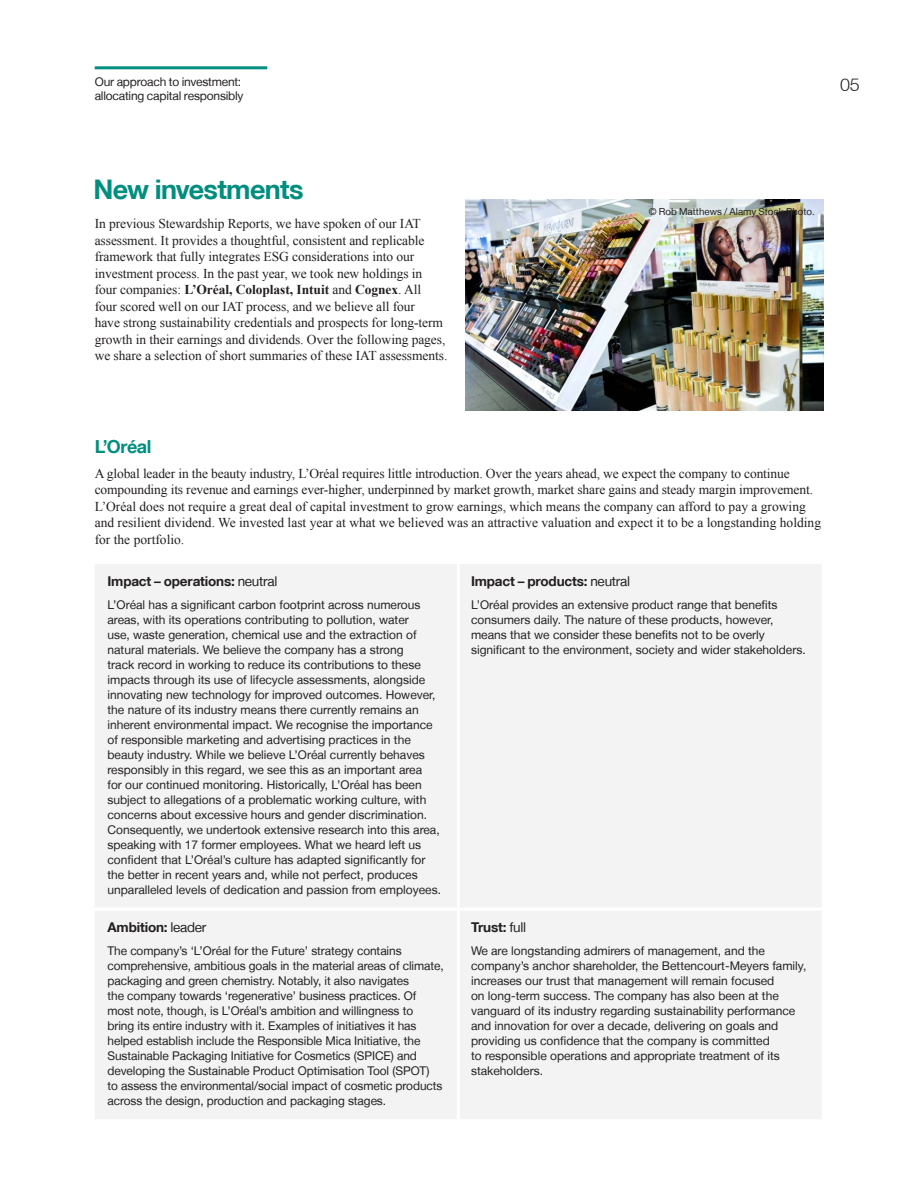
<style>
.page{position:relative;width:918px;height:1188px;background:#fff}
.page>*{position:absolute;margin:0;border:0;box-sizing:border-box;transform-origin:0 0}
.t1{font:700 27px "Helvetica Neue LT";letter-spacing:-.025em;color:#008e7f}
.t2{font:700 18px "Helvetica Neue LT";letter-spacing:-.025em;color:#008e7f}
.t3{font:300 18px "Helvetica Neue LT";color:#231f20}
.t4{font:13.5px/16.5px "Times New Roman";letter-spacing:-.005em;color:#231f20}
.t5{font:700 13.5px "Helvetica Neue LT";letter-spacing:-.01em;color:#231f20}
.t6{font:12px/15px "Helvetica Neue LT";color:#231f20}
.t7{font:9.75px "Helvetica Neue LT";color:#231f20}
.s1{font-weight:700}
.s2{font-weight:400}
</style>
<div class="page">
<hr style="left:95px;top:66px;width:172px;height:3px;background:#008e7f">
<div style="left:95px;top:564px;width:727px;height:555px;background:#f2f3f2"></div>
<hr style="left:457px;top:564px;width:3px;height:344px;background:#fff">
<hr style="left:95px;top:908px;width:363px;height:3px;background:#fff">
<hr style="left:458px;top:908px;width:364px;height:3px;background:#fff">
<hr style="left:457px;top:911px;width:3px;height:208px;background:#fff">
<img style="left:465px;top:199px;width:358px;height:211px">
<p class="t6" style="left:95px;top:75px;width:150px;line-height:13.5px">Our approach to investment: allocating capital responsibly</p>
<h1 class="t1" style="left:93px;top:173px;width:212px">New investments</h1>
<p class="t4" style="left:95px;top:215px;width:354px">In previous Stewardship Reports, we have spoken of our IAT assessment. It provides a thoughtful, consistent and replicable framework that fully integrates ESG considerations into our investment process. In the past year, we took new holdings in four companies: <span class="s1">L’Oréal, Coloplast, Intuit</span> and <span class="s1">Cognex</span>. All<br>four scored well on our IAT process, and we believe all four<br>have strong sustainability credentials and prospects for long-term growth in their earnings and dividends. Over the following pages, we share a selection of short summaries of these IAT assessments.</p>
<h2 class="t3" style="left:840px;top:73px;width:21px">05</h2>
<p class="t7" style="left:649px;top:205px;width:167px">© Rob Matthews / Alamy Stock Photo.</p>
<h2 class="t2" style="left:95px;top:435px;width:58px">L’Oréal</h2>
<p class="t4" style="left:95px;top:465px;width:728px">A global leader in the beauty industry, L’Oréal requires little introduction. Over the years ahead, we expect the company to continue compounding its revenue and earnings ever-higher, underpinned by market growth, market share gains and steady margin improvement.<br>L’Oréal does not require a great deal of capital investment to grow earnings, which means the company can afford to pay a growing and resilient dividend. We invested last year at what we believed was an attractive valuation and expect it to be a longstanding holding for the portfolio.</p>
<p class="t5" style="left:107px;top:573px;width:171px">Impact – operations: <span class="s2">neutral</span></p>
<p class="t6" style="left:107px;top:597px;width:335px">L’Oréal has a significant carbon footprint across numerous areas, with its operations contributing to pollution, water<br>use, waste generation, chemical use and the extraction of natural materials. We believe the company has a strong<br>track record in working to reduce its contributions to these impacts through its use of lifecycle assessments, alongside innovating new technology for improved outcomes. However, the nature of its industry means there currently remains an inherent environmental impact. We recognise the importance of responsible marketing and advertising practices in the beauty industry. While we believe L’Oréal currently behaves responsibly in this regard, we see this as an important area<br>for our continued monitoring. Historically, L’Oréal has been subject to allegations of a problematic working culture, with concerns about excessive hours and gender discrimination.<br>Consequently, we undertook extensive research into this area, speaking with 17 former employees. What we heard left us confident that L’Oréal’s culture has adapted significantly for the better in recent years and, while not perfect, produces unparalleled levels of dedication and passion from employees.</p>
<p class="t5" style="left:471px;top:573px;width:161px">Impact – products: <span class="s2">neutral</span></p>
<p class="t6" style="left:471px;top:597px;width:336px">L’Oréal provides an extensive product range that benefits consumers daily. The nature of these products, however, means that we consider these benefits not to be overly significant to the environment, society and wider stakeholders.</p>
<p class="t5" style="left:107px;top:918px;width:100px">Ambition: <span class="s2">leader</span></p>
<p class="t6" style="left:107px;top:943px;width:338px">The company’s ‘L’Oréal for the Future’ strategy contains comprehensive, ambitious goals in the material areas of climate, packaging and green chemistry. Notably, it also navigates<br>the company towards ‘regenerative’ business practices. Of most note, though, is L’Oréal’s ambition and willingness to<br>bring its entire industry with it. Examples of initiatives it has helped establish include the Responsible Mica Initiative, the Sustainable Packaging Initiative for Cosmetics (SPICE) and developing the Sustainable Product Optimisation Tool (SPOT)<br>to assess the environmental/social impact of cosmetic products across the design, production and packaging stages.</p>
<p class="t5" style="left:471px;top:918px;width:56px">Trust: <span class="s2">full</span></p>
<p class="t6" style="left:471px;top:943px;width:337px">We are longstanding admirers of management, and the company’s anchor shareholder, the Bettencourt-Meyers family, increases our trust that management will remain focused<br>on long-term success. The company has also been at the vanguard of its industry regarding sustainability performance and innovation for over a decade, delivering on goals and providing us confidence that the company is committed<br>to responsible operations and appropriate treatment of its stakeholders.</p>
</div>
